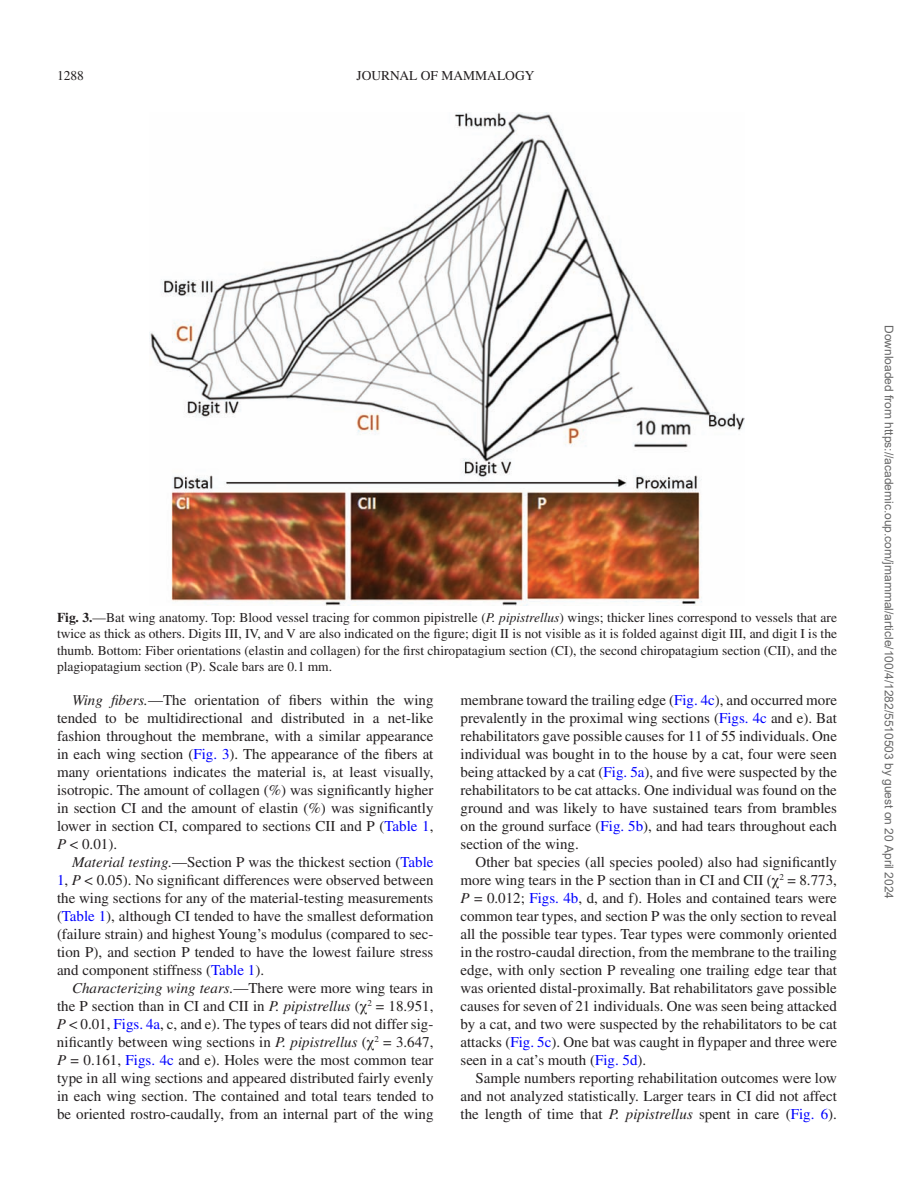
<style>
.page{position:relative;width:918px;height:1188px;background:#fff}
.page>*{position:absolute;margin:0;border:0;box-sizing:border-box;transform-origin:0 0}
.t1{font:15px/18px "Times LT Std";color:#231f20;text-align:justify}
.t2{font:13.5px/16.5px "Times LT Std";color:#231f20;text-align:justify}
.t3{font:12px "Arial";color:#666}
.s1{font-weight:700}
.s2{font-style:italic}
.s3{color:#00f}
.s4{font-family:"Gandhari Unicode"}
</style>
<div class="page">
<img style="left:149px;top:112px;width:596px;height:493px">
<p class="t2" style="left:57px;top:67px;width:28px">1288</p>
<p class="t2" style="left:356px;top:67px;width:180px">JOURNAL OF MAMMALOGY</p>
<p class="t2" style="left:57px;top:609px;width:782px"><span class="s1">Fig. 3.</span>—Bat wing anatomy. Top: Blood vessel tracing for common pipistrelle (<span class="s2">P. pipistrellus</span>) wings; thicker lines correspond to vessels that are twice as thick as others. Digits III, IV, and V are also indicated on the figure; digit II is not visible as it is folded against digit III, and digit I is the thumb. Bottom: Fiber orientations (elastin and collagen) for the first chiropatagium section (CI), the second chiropatagium section (CII), and the plagiopatagium section (P). Scale bars are 0.1 mm.</p>
<p class="t1" style="left:57px;top:691px;width:378px;text-indent:15px"><span class="s2">Wing fibers.</span>—The orientation of fibers within the wing tended to be multidirectional and distributed in a net-like fashion throughout the membrane, with a similar appearance in each wing section (<span class="s3">Fig. 3</span>). The appearance of the fibers at many orientations indicates the material is, at least visually, isotropic. The amount of collagen (%) was significantly higher in section CI and the amount of elastin (%) was significantly lower in section CI, compared to sections CII and P (<span class="s3">Table 1</span>, <span class="s2">P</span> &lt; 0.01).</p>
<p class="t1" style="left:57px;top:853px;width:378px;text-indent:15px"><span class="s2">Material testing.</span>—Section P was the thickest section (<span class="s3">Table 1</span>, <span class="s2">P</span> &lt; 0.05). No significant differences were observed between the wing sections for any of the material-testing measurements (<span class="s3">Table 1</span>), although CI tended to have the smallest deformation (failure strain) and highest Young’s modulus (compared to sec&shy;tion P), and section P tended to have the lowest failure stress and component stiffness (<span class="s3">Table 1</span>).</p>
<p class="t1" style="left:57px;top:979px;width:378px;text-indent:15px"><span class="s2">Characterizing wing tears.</span>—There were more wing tears in the P section than in CI and CII in <span class="s2">P. pipistrellus</span> (<span class="s4">χ</span><sup>2</sup> = 18.951, <span class="s2">P</span> &lt; 0.01, <span class="s3">Figs. 4a</span>, c, and e). The types of tears did not differ sig&shy;nificantly between wing sections in <span class="s2">P. pipistrellus</span> (<span class="s4">χ</span><sup>2</sup> = 3.647, <span class="s2">P</span> = 0.161, <span class="s3">Figs. 4c</span> and e). Holes were the most common tear type in all wing sections and appeared distributed fairly evenly in each wing section. The contained and total tears tended to be oriented rostro-caudally, from an internal part of the wing</p>
<p class="t1" style="left:461px;top:691px;width:378px">membrane toward the trailing edge (<span class="s3">Fig. 4c</span>), and occurred more prevalently in the proximal wing sections (<span class="s3">Figs. 4c</span> and e). Bat rehabilitators gave possible causes for 11 of 55 individuals. One individual was bought in to the house by a cat, four were seen being attacked by a cat (<span class="s3">Fig. 5a</span>), and five were suspected by the rehabilitators to be cat attacks. One individual was found on the ground and was likely to have sustained tears from brambles on the ground surface (<span class="s3">Fig. 5b</span>), and had tears throughout each section of the wing.</p>
<p class="t1" style="left:460px;top:853px;width:378px;text-indent:15px">Other bat species (all species pooled) also had significantly more wing tears in the P section than in CI and CII (<span class="s4">χ</span><sup>2</sup> = 8.773, <span class="s2">P</span> = 0.012; <span class="s3">Figs. 4b</span>, d, and f). Holes and contained tears were common tear types, and section P was the only section to reveal all the possible tear types. Tear types were commonly oriented in the rostro-caudal direction, from the membrane to the trailing edge, with only section P revealing one trailing edge tear that was oriented distal-proximally. Bat rehabilitators gave possible causes for seven of 21 individuals. One was seen being attacked by a cat, and two were suspected by the rehabilitators to be cat attacks (<span class="s3">Fig. 5c</span>). One bat was caught in flypaper and three were seen in a cat’s mouth (<span class="s3">Fig. 5d</span>).</p>
<p class="t1" style="left:460px;top:1069px;width:378px;text-indent:15px">Sample numbers reporting rehabilitation outcomes were low and not analyzed statistically. Larger tears in CI did not affect the length of time that <span class="s2">P. pipistrellus</span> spent in care (<span class="s3">Fig. 6</span>).</p>
<p class="t3" style="left:893px;top:325px;width:575px;rotate:90deg">Downloaded from https://academic.oup.com/jmammal/article/100/4/1282/5510503 by guest on 20 April 2024</p>
</div>
